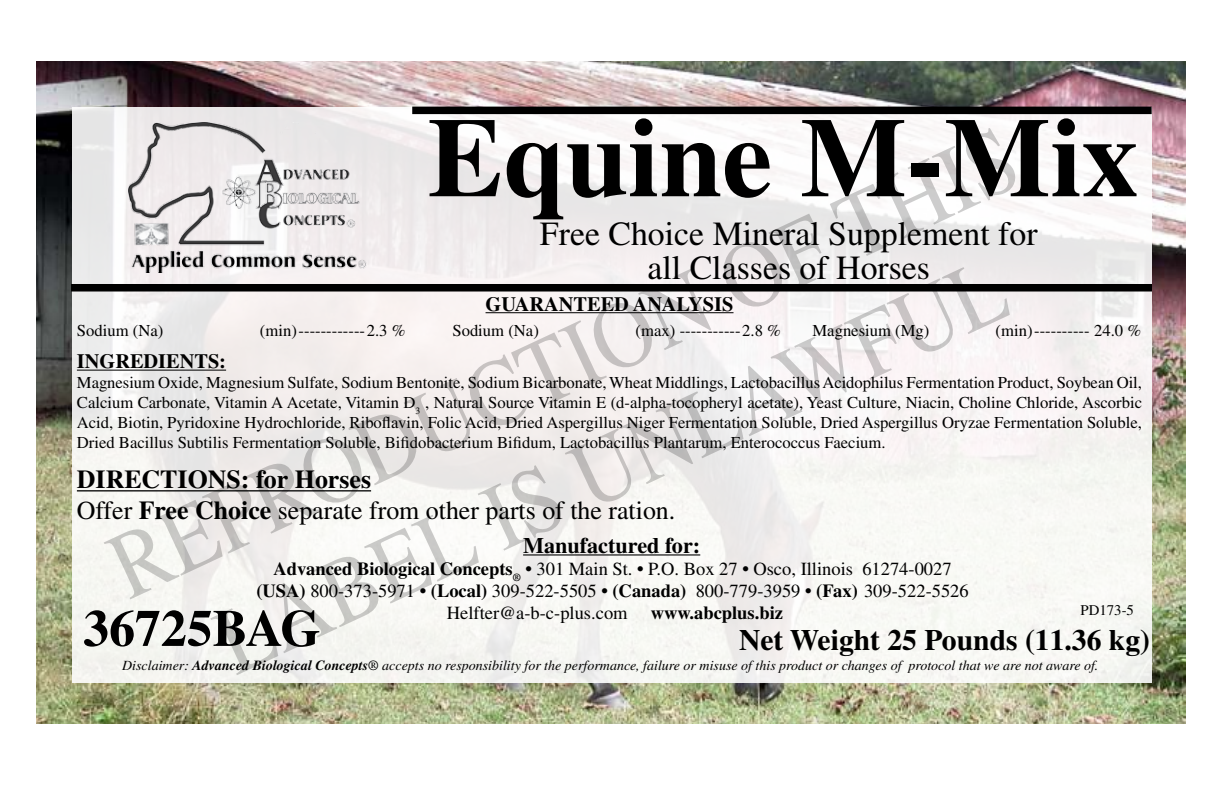
<style>
.page{position:relative;width:1224px;height:792px;background:#fff}
.page>*{position:absolute;margin:0;border:0;box-sizing:border-box;transform-origin:0 0}
.t1{font:700 112.6px "Times";color:#000}
.t2{font:94.8px/113.8px "Times";color:#000;text-align:center;scale:.89 1}
.t3{font:700 51.8px "Times";color:#000}
.t4{font:33.8px/33.8px "Times";color:#000;text-align:center}
.t5{font:700 29.6px "Times";color:#000}
.t6{font:25.8px/31px "Times";color:#000}
.t7{font:700 22.2px "Times";color:#000}
.t8{font:700 20.4px "Times";color:#000}
.t9{font:18.4px/22.2px "Times";color:#000;text-align:center}
.t10{font:16.6px/20px "Times";color:#000;text-align:justify}
.t11{font:14.8px "Times";color:#000}
.t12{font:italic 14px "Times";color:#000}
.s1{font-weight:700}
.s2{color:#fff}
</style>
<div class="page">
<img style="left:36px;top:62px;width:1150px;height:661px">
<div style="left:72px;top:107px;width:1080px;height:576px;background:linear-gradient(to right,#f0eeec,#f8f6f5)"></div>
<hr style="left:77px;top:370px;width:149px;height:1px;background:#000">
<hr style="left:486px;top:312px;width:248px;height:1px;background:#000">
<hr style="left:523px;top:554px;width:177px;height:2px;background:#000">
<hr style="left:77px;top:490px;width:294px;height:1px;background:#000">
<div style="left:412px;top:107px;width:740px;height:7px;background:#000"></div>
<div style="left:71px;top:284px;width:1081px;height:8px;background:#000"></div>
<img style="left:129px;top:123px;width:239px;height:150px">
<h1 class="t1" style="left:428px;top:91px;width:712px">Equine M-Mix</h1>
<h3 class="t4" style="left:540px;top:216px;width:499px">Free Choice Mineral Supplement for all Classes of Horses</h3>
<h2 class="t2" style="left:91px;top:519px;width:1113px;rotate:-25deg">REPRODUCTION OF THIS<br>LABEL IS UNLAWFUL</h2>
<p class="t8" style="left:486px;top:292px;width:249px">GUARANTEED ANALYSIS</p>
<p class="t10" style="left:77px;top:320px;width:88px">Sodium (Na)</p>
<p class="t10" style="left:260px;top:320px;width:147px">(min)------------2.3 %</p>
<p class="t10" style="left:452px;top:321px;width:88px">Sodium (Na)</p>
<p class="t10" style="left:636px;top:321px;width:147px">(max) -----------2.8 %</p>
<p class="t10" style="left:813px;top:321px;width:118px">Magnesium (Mg)</p>
<p class="t10" style="left:996px;top:321px;width:147px">(min)---------- 24.0 %</p>
<p class="t8" style="left:77px;top:349px;width:151px">INGREDIENTS:</p>
<p class="t10" style="left:77px;top:372px;width:1067px">Magnesium Oxide, Magnesium Sulfate, Sodium Bentonite, Sodium Bicarbonate, Wheat Middlings, Lactobacillus Acidophilus Fermentation Product, Soybean Oil, Calcium Carbonate, Vitamin A Acetate, Vitamin D<sub>3</sub> , Natural Source Vitamin E (d-alpha-tocopheryl acetate), Yeast Culture, Niacin, Choline Chloride, Ascorbic Acid, Biotin, Pyridoxine Hydrochloride, Riboflavin, Folic Acid, Dried Aspergillus Niger Fermentation Soluble, Dried Aspergillus Oryzae Fermentation Soluble, Dried Bacillus Subtilis Fermentation Soluble, Bifidobacterium Bifidum, Lactobacillus Plantarum, Enterococcus Faecium.</p>
<h3 class="t6" style="left:77px;top:464px;width:600px"><span class="s1">DIRECTIONS: for Horses<br></span>Offer <span class="s1">Free Choice</span> separate from other parts of the ration.</h3>
<h3 class="t7" style="left:523px;top:532px;width:179px">Manufactured for:</h3>
<p class="t9" style="left:256px;top:558px;width:714px"><span class="s1">Advanced Biological Concepts</span><sub>®</sub> <span class="s1">•</span> 301 Main St. <span class="s1">•</span> P.O. Box 27 <span class="s1">•</span> Osco, Illinois 61274-0027 <span class="s1">(USA)</span> 800-373-5971 <span class="s1">• (Local)</span> 309-522-5505 <span class="s1">• (Canada)</span> 800-779-3959 <span class="s1">• (Fax)</span><span class="s2">(</span>309-522-5526<br>Helfter@a-b-c-plus.com <span class="s1">www.abcplus.biz</span></p>
<p class="t11" style="left:1081px;top:602px;width:55px">PD173-5</p>
<h3 class="t3" style="left:83px;top:597px;width:201px">36725Bag</h3>
<h3 class="t5" style="left:739px;top:622px;width:412px">Net Weight 25 Pounds (11.36 kg)</h3>
<p class="t12" style="left:122px;top:657px;width:978px">Disclaimer: <span class="s1">Advanced Biological Concepts®</span> accepts no responsibility for the performance, failure or misuse of this product or changes of protocol that we are not aware of.</p>
</div>
